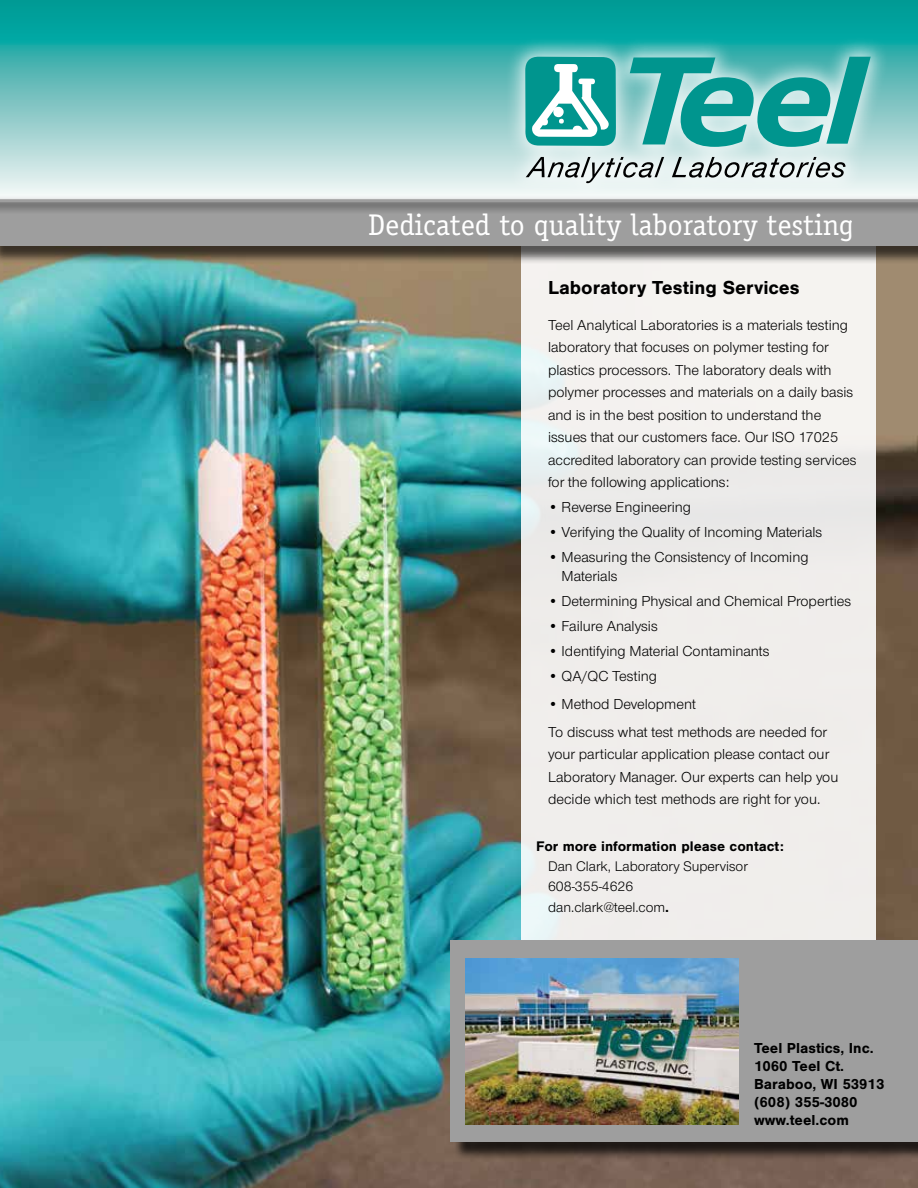
<style>
.page{position:relative;width:918px;height:1188px;background:#fff}
.page>*{position:absolute;margin:0;border:0;box-sizing:border-box;transform-origin:0 0}
.t1{font:34.5px "Officina Serif";color:#fff}
.t2{font:30px "Officina Serif";color:#fff}
.t3{font:700 19.5px "Nimbus San T";color:#000}
.t4{font:15px/22.5px "Nimbus Sans Novus T";color:#000}
.t5{font:700 15px/18px "Nimbus San T";color:#000}
.t6{font:14.4px/20.5px "Nimbus Sans Novus T";color:#000}
.t7{font:700 14.4px "Nimbus San T";color:#000}
.s1{font-family:"Nimbus San T";font-weight:700;font-size:15px}
</style>
<div class="page">
<img style="left:0;top:265px;width:918px;height:923px">
<div style="left:521px;top:217px;width:354px;height:750px;background:#f0eeeb"></div>
<div style="left:453px;top:943px;width:465px;height:218px;background:#000;opacity:.75"></div>
<div style="left:450px;top:941px;width:468px;height:201px;background:#9e9e9e"></div>
<img style="left:465px;top:958px;width:274px;height:167px">
<svg style="left:0;top:0;width:918px;height:195px;background:#63bfbc"></svg>
<div style="left:0;top:204px;width:918px;height:61px;background:#000;opacity:.65"></div>
<div style="left:0;top:202px;width:918px;height:44px;background:#9e9e9e"></div>
<div style="left:0;top:195px;width:918px;height:20px;background:#000;opacity:.75"></div>
<hr style="left:0;top:199px;width:918px;height:3px;background:#9e9e9e">
<div style="left:505px;top:36px;width:385px;height:167px;background:#fff;opacity:.75"></div>
<svg style="left:526px;top:157px;width:138px;height:26px;background:#b6bebe"></svg>
<svg style="left:672px;top:157px;width:174px;height:21px;background:#aab2b1"></svg>
<svg style="left:630px;top:57px;width:241px;height:90px;background:#52b6b1"></svg>
<svg style="left:525px;top:57px;width:91px;height:89px"></svg>
<div style="left:541px;top:118px;width:7px;height:7px;background:#fff;border-radius:50%"></div>
<h1 class="t1" style="left:637px;top:203px;width:207px">Analytical Lab</h1>
<h2 class="t2" style="left:368px;top:207px;width:487px">Dedicated to quality laboratory testing</h2>
<h3 class="t3" style="left:548px;top:276px;width:253px">Laboratory Testing Services</h3>
<p class="t4" style="left:548px;top:313px;width:310px">Teel Analytical Laboratories is a materials testing laboratory that focuses on polymer testing for plastics processors. The laboratory deals with polymer processes and materials on a daily basis and is in the best position to understand the issues that our customers face. Our ISO 17025 accredited laboratory can provide testing services for the following applications:</p>
<p class="t4" style="left:548px;top:496px;width:144px">• Reverse Engineering</p>
<p class="t4" style="left:548px;top:520px;width:276px">• Verifying the Quality of Incoming Materials</p>
<p class="t4" style="left:562px;top:547px;width:249px;line-height:19.5px;text-indent:-14px">• Measuring the Consistency of Incoming<br>Materials</p>
<p class="t4" style="left:548px;top:590px;width:305px">• Determining Physical and Chemical Properties</p>
<p class="t4" style="left:548px;top:615px;width:111px">• Failure Analysis</p>
<p class="t4" style="left:548px;top:640px;width:223px">• Identifying Material Contaminants</p>
<p class="t4" style="left:548px;top:664px;width:110px">• QA/QC Testing</p>
<p class="t4" style="left:548px;top:690px;width:280px;line-height:27.9px">• Method Development<br>To discuss what test methods are needed for</p>
<p class="t4" style="left:548px;top:743px;width:292px">your particular application please contact our<br>Laboratory Manager. Our experts can help you decide which test methods are right for you.</p>
<p class="t7" style="left:536px;top:838px;width:249px">For more information please contact:</p>
<p class="t6" style="left:548px;top:856px;width:201px">Dan Clark, Laboratory Supervisor<br>608-355-4626 dan.clark@teel.com<span class="s1">.</span></p>
<p class="t5" style="left:754px;top:1039px;width:132px">Teel Plastics, Inc.<br>1060 Teel Ct.<br>Baraboo, WI 53913 (608) 355-3080 www.teel.com</p>
</div>
